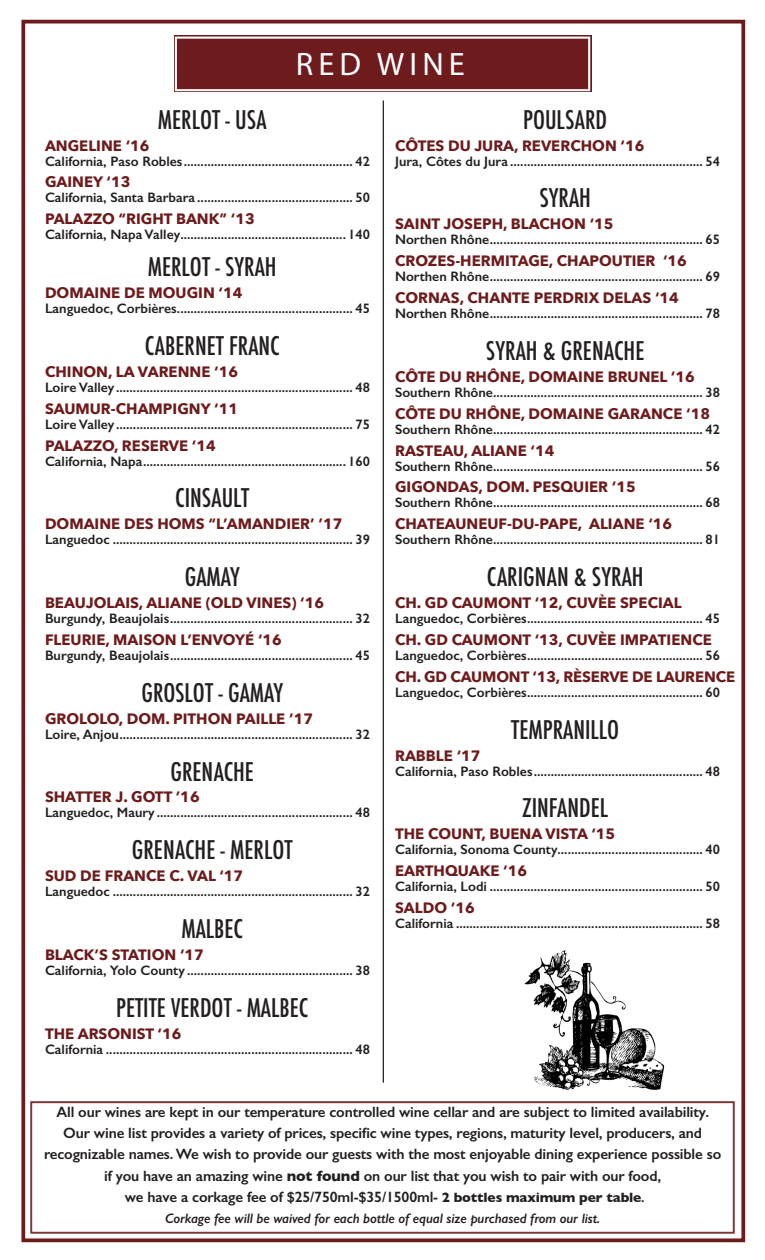
<style>
.page{position:relative;width:765px;height:1260px;background:#fff}
.page>*{position:absolute;margin:0;border:0;box-sizing:border-box;transform-origin:0 0}
.Head_1{font:32.5px "Myriad Pro";letter-spacing:.16em;color:#fff}
.Wine_Catagory_-Wine{font:500 condensed 25px "Futura";color:#231f20}
.Wine_Name-Bottle-Sma{font:700 15px "Avenir Next";color:#6d1b1c}
.Wine_Description_Bot{font:600 15px/21.2px "Gill Sans";letter-spacing:-.01em;color:#231f20;text-align:center}
.Wine_Catagory_-Wine-2{font:700 15px "Avenir Next";color:#6d1b1c}
.Wine_Description_Bot-2{font:600 13.75px "Gill Sans";color:#231f20}
.Wine_Description_Bot-3{font:italic 600 13.75px "Gill Sans";letter-spacing:-.01em;color:#231f20}
.s1{font-weight:700}
.s2{font-weight:700;font-size:13.75px}
.s3{font-size:13.75px}
</style>
<div class="page">
<div style="left:21px;top:20px;width:724px;height:1222px;border:4px solid #6d1b1c"></div>
<svg style="left:30px;top:1101px;width:705px;height:133px"></svg>
<div style="left:31px;top:1102px;width:703px;height:131px;border:1px solid #6d1b1c"></div>
<hr style="left:383px;top:101px;width:1px;height:982px;background:#231f20">
<div style="left:174px;top:35px;width:418px;height:57px;background:#6d1b1c"></div>
<div style="left:175px;top:37px;width:415px;height:54px;border:2px solid #fff"></div>
<img style="left:524px;top:949px;width:141px;height:141px">
<p class="Head_1" style="left:296px;top:44px;width:171px">RED WINE</p>
<p class="Wine_Catagory_-Wine" style="left:158px;top:103px;width:110px">MERLOT - USA</p>
<p class="Wine_Name-Bottle-Sma" style="left:45px;top:132px;width:106px">ANGELINE ‘16</p>
<p class="Wine_Description_Bot-2" style="left:45px;top:153px;width:327px">California, Paso Robles.................................................. 42</p>
<p class="Wine_Name-Bottle-Sma" style="left:45px;top:169px;width:87px">GAINEY ‘13</p>
<p class="Wine_Description_Bot-2" style="left:45px;top:190px;width:327px">California, Santa Barbara .............................................. 50</p>
<p class="Wine_Name-Bottle-Sma" style="left:45px;top:206px;width:211px">PALAZZO “RIGHT BANK” ‘13</p>
<p class="Wine_Description_Bot-2" style="left:45px;top:226px;width:327px">California, Napa Valley................................................. 140</p>
<p class="Wine_Catagory_-Wine" style="left:148px;top:251px;width:130px">MERLOT - SYRAH</p>
<p class="Wine_Name-Bottle-Sma" style="left:45px;top:280px;width:199px">DOMAINE DE MOUGIN ‘14</p>
<p class="Wine_Description_Bot-2" style="left:45px;top:300px;width:327px">Languedoc, Corbières.................................................... 45</p>
<p class="Wine_Catagory_-Wine" style="left:145px;top:330px;width:137px">CABERNET FRANC</p>
<p class="Wine_Name-Bottle-Sma" style="left:45px;top:359px;width:195px">CHINON, LA VARENNE ‘16</p>
<p class="Wine_Description_Bot-2" style="left:45px;top:379px;width:327px">Loire Valley...................................................................... 48</p>
<p class="Wine_Name-Bottle-Sma" style="left:45px;top:395px;width:195px">SAUMUR-CHAMPIGNY ‘11</p>
<p class="Wine_Description_Bot-2" style="left:45px;top:416px;width:327px">Loire Valley...................................................................... 75</p>
<p class="Wine_Name-Bottle-Sma" style="left:45px;top:432px;width:172px">PALAZZO, RESERVE ‘14</p>
<p class="Wine_Description_Bot-2" style="left:45px;top:453px;width:327px">California, Napa............................................................ 160</p>
<p class="Wine_Catagory_-Wine" style="left:175px;top:482px;width:76px">CINSAULT</p>
<p class="Wine_Name-Bottle-Sma" style="left:45px;top:511px;width:299px">DOMAINE DES HOMS “L’AMANDIER’ ’17</p>
<p class="Wine_Description_Bot-2" style="left:45px;top:531px;width:327px">Languedoc ....................................................................... 39</p>
<p class="Wine_Catagory_-Wine" style="left:185px;top:561px;width:57px">GAMAY</p>
<p class="Wine_Name-Bottle-Sma" style="left:45px;top:590px;width:281px">BEAUJOLAIS, ALIANE (OLD VINES) ‘16</p>
<p class="Wine_Description_Bot-2" style="left:45px;top:610px;width:327px">Burgundy, Beaujolais...................................................... 32</p>
<p class="Wine_Name-Bottle-Sma" style="left:45px;top:627px;width:238px">FLEURIE, MAISON L’ENVOYÉ ‘16</p>
<p class="Wine_Description_Bot-2" style="left:45px;top:647px;width:327px">Burgundy, Beaujolais...................................................... 45</p>
<p class="Wine_Catagory_-Wine" style="left:141px;top:677px;width:143px">GROSLOT - GAMAY</p>
<p class="Wine_Name-Bottle-Sma" style="left:45px;top:705px;width:270px">GROLOLO, DOM. PITHON PAILLE ’17</p>
<p class="Wine_Description_Bot-2" style="left:45px;top:726px;width:327px">Loire, Anjou..................................................................... 32</p>
<p class="Wine_Catagory_-Wine" style="left:170px;top:755px;width:85px">GRENACHE</p>
<p class="Wine_Name-Bottle-Sma" style="left:45px;top:784px;width:156px">SHATTER J. GOTT ’16</p>
<p class="Wine_Description_Bot-2" style="left:45px;top:805px;width:327px">Languedoc, Maury .......................................................... 48</p>
<p class="Wine_Catagory_-Wine" style="left:132px;top:834px;width:162px">GRENACHE - MERLOT</p>
<p class="Wine_Name-Bottle-Sma" style="left:45px;top:863px;width:200px">SUD DE FRANCE C. VAL ‘17</p>
<p class="Wine_Description_Bot-2" style="left:45px;top:883px;width:327px">Languedoc ....................................................................... 32</p>
<p class="Wine_Catagory_-Wine" style="left:181px;top:913px;width:63px">MALBEC</p>
<p class="Wine_Name-Bottle-Sma" style="left:45px;top:942px;width:160px">BLACK’S STATION ‘17</p>
<p class="Wine_Description_Bot-2" style="left:45px;top:962px;width:327px">California, Yolo County ................................................. 38</p>
<p class="Wine_Catagory_-Wine" style="left:116px;top:992px;width:194px">PETITE VERDOT - MALBEC</p>
<p class="Wine_Catagory_-Wine-2" style="left:45px;top:1020px;width:138px">THE ARSONIST ‘16</p>
<p class="Wine_Description_Bot-2" style="left:45px;top:1041px;width:327px">California ......................................................................... 48</p>
<p class="Wine_Catagory_-Wine" style="left:523px;top:103px;width:85px">POULSARD</p>
<p class="Wine_Name-Bottle-Sma" style="left:395px;top:132px;width:251px">CÔTES DU JURA, REVERCHON ‘16</p>
<p class="Wine_Description_Bot-2" style="left:395px;top:153px;width:327px">Jura, Côtes du Jura ......................................................... 54</p>
<p class="Wine_Catagory_-Wine" style="left:539px;top:182px;width:53px">SYRAH</p>
<p class="Wine_Name-Bottle-Sma" style="left:395px;top:211px;width:220px">SAINT JOSEPH, BLACHON ‘15</p>
<p class="Wine_Description_Bot-2" style="left:395px;top:231px;width:327px">Northen Rhône............................................................... 65</p>
<p class="Wine_Name-Bottle-Sma" style="left:395px;top:248px;width:293px">CROZES-HERMITAGE, CHAPOUTIER ‘16</p>
<p class="Wine_Description_Bot-2" style="left:395px;top:268px;width:327px">Northen Rhône............................................................... 69</p>
<p class="Wine_Name-Bottle-Sma" style="left:395px;top:285px;width:285px">CORNAS, CHANTE PERDRIX DELAS ‘14</p>
<p class="Wine_Description_Bot-2" style="left:395px;top:305px;width:327px">Northen Rhône............................................................... 78</p>
<p class="Wine_Catagory_-Wine" style="left:486px;top:335px;width:160px">SYRAH &amp; GRENACHE</p>
<p class="Wine_Name-Bottle-Sma" style="left:395px;top:364px;width:301px">CÔTE DU RHÔNE, DOMAINE BRUNEL ‘16</p>
<p class="Wine_Description_Bot-2" style="left:395px;top:384px;width:327px">Southern Rhône.............................................................. 38</p>
<p class="Wine_Name-Bottle-Sma" style="left:395px;top:400px;width:316px">CÔTE DU RHÔNE, DOMAINE GARANCE ‘18</p>
<p class="Wine_Description_Bot-2" style="left:395px;top:421px;width:327px">Southern Rhône.............................................................. 42</p>
<p class="Wine_Name-Bottle-Sma" style="left:395px;top:437px;width:161px">RASTEAU, ALIANE ‘14</p>
<p class="Wine_Description_Bot-2" style="left:395px;top:458px;width:327px">Southern Rhône.............................................................. 56</p>
<p class="Wine_Name-Bottle-Sma" style="left:395px;top:474px;width:242px">GIGONDAS, DOM. PESQUIER ‘15</p>
<p class="Wine_Description_Bot-2" style="left:395px;top:495px;width:327px">Southern Rhône.............................................................. 68</p>
<p class="Wine_Name-Bottle-Sma" style="left:395px;top:511px;width:279px">CHATEAUNEUF-DU-PAPE, ALIANE ‘16</p>
<p class="Wine_Description_Bot-2" style="left:395px;top:531px;width:327px">Southern Rhône.............................................................. 81</p>
<p class="Wine_Catagory_-Wine" style="left:487px;top:561px;width:158px">CARIGNAN &amp; SYRAH</p>
<p class="Wine_Name-Bottle-Sma" style="left:395px;top:590px;width:288px">CH. GD CAUMONT ‘12, CUVÈE SPECIAL</p>
<p class="Wine_Description_Bot-2" style="left:395px;top:610px;width:327px">Languedoc, Corbières.................................................... 45</p>
<p class="Wine_Name-Bottle-Sma" style="left:395px;top:627px;width:318px">CH. GD CAUMONT ‘13, CUVÈE IMPATIENCE</p>
<p class="Wine_Description_Bot-2" style="left:395px;top:647px;width:327px">Languedoc, Corbières.................................................... 56</p>
<p class="Wine_Name-Bottle-Sma" style="left:395px;top:664px;width:342px">CH. GD CAUMONT ‘13, RÈSERVE DE LAURENCE</p>
<p class="Wine_Description_Bot-2" style="left:395px;top:684px;width:327px">Languedoc, Corbières.................................................... 60</p>
<p class="Wine_Catagory_-Wine" style="left:511px;top:713px;width:109px">TEMPRANILLO</p>
<p class="Wine_Name-Bottle-Sma" style="left:395px;top:742px;width:87px">RABBLE ‘17</p>
<p class="Wine_Description_Bot-2" style="left:395px;top:763px;width:327px">California, Paso Robles.................................................. 48</p>
<p class="Wine_Catagory_-Wine" style="left:522px;top:792px;width:87px">ZINFANDEL</p>
<p class="Wine_Name-Bottle-Sma" style="left:395px;top:821px;width:222px">THE COUNT, BUENA VISTA ‘15</p>
<p class="Wine_Description_Bot-2" style="left:395px;top:841px;width:327px">California, Sonoma County........................................... 40</p>
<p class="Wine_Name-Bottle-Sma" style="left:395px;top:858px;width:133px">EARTHQUAKE ‘16</p>
<p class="Wine_Description_Bot-2" style="left:395px;top:878px;width:327px">California, Lodi ............................................................... 50</p>
<p class="Wine_Name-Bottle-Sma" style="left:395px;top:895px;width:81px">SALDO ‘16</p>
<p class="Wine_Description_Bot-2" style="left:395px;top:915px;width:327px">California ......................................................................... 58</p>
<p class="Wine_Description_Bot" style="left:56px;top:1101px;width:654px">All our wines are kept in our temperature controlled wine cellar and are subject to limited availability.</p>
<p class="Wine_Description_Bot" style="left:44px;top:1122px;width:679px">Our wine list provides a variety of prices, specific wine types, regions, maturity level, producers, and recognizable names. We wish to provide our guests with the most enjoyable dining experience possible so if you have an amazing wine <span class="s1">not found</span> on our list that you wish to pair with our food,</p>
<p class="Wine_Description_Bot" style="left:125px;top:1186px;width:522px">we have a corkage fee of $25/750ml-$35/1500ml- <span class="s2">2 bottles maximum per table</span><span class="s3">.</span></p>
<p class="Wine_Description_Bot-3" style="left:165px;top:1210px;width:437px">Corkage fee will be waived for each bottle of equal size purchased from our list.</p>
</div>
